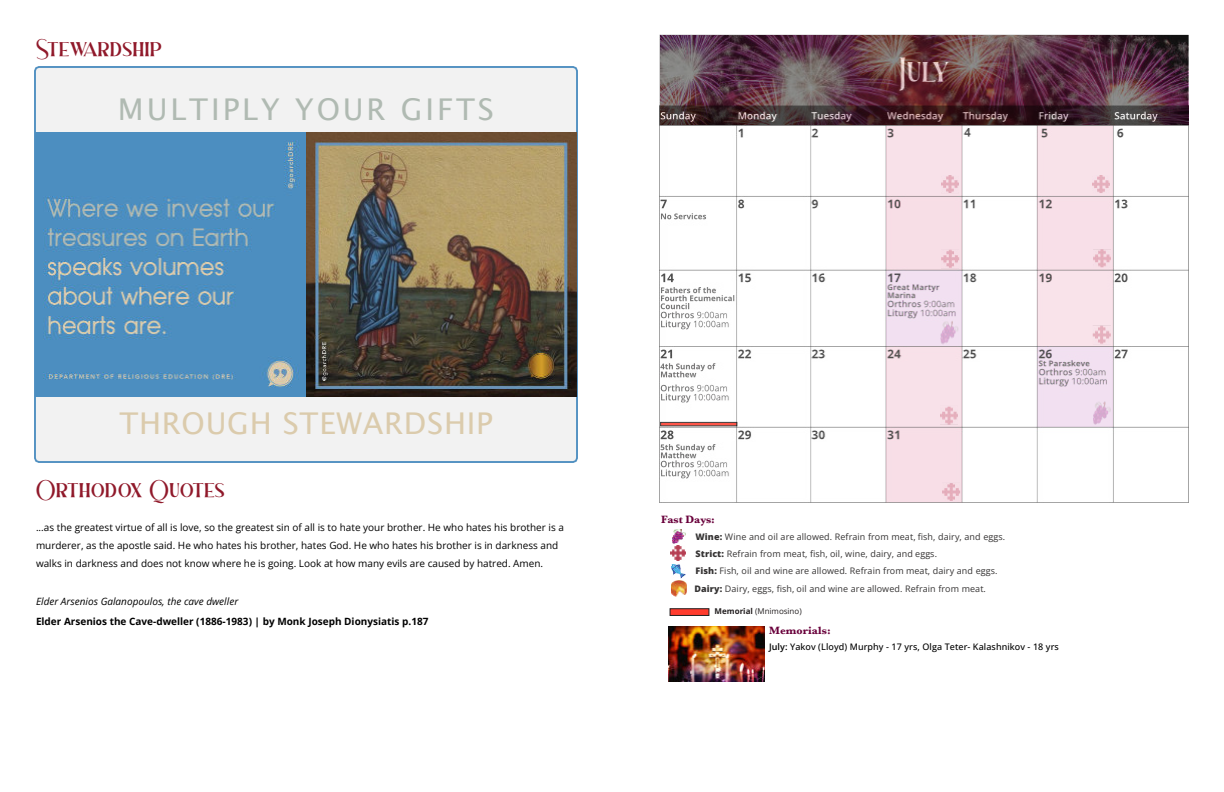
<style>
.page{position:relative;width:1224px;height:792px;background:#fff}
.page>*{position:absolute;margin:0;border:0;box-sizing:border-box;transform-origin:0 0}
.t1{font:30px "Lucida Grande";letter-spacing:.025em;color:#dbcbac}
.t2{font:30px "Lucida Grande";letter-spacing:.095em;color:#b0bab2}
.t3{font:26px "Barchella Drumal";color:#90192a}
.t4{font:700 11px "Baskerville";letter-spacing:.01em;color:#69003b}
.t5{font:700 11px "Baskerville";letter-spacing:-.01em;color:#69003b}
.t6{font:10px/18px "Open Sans";color:#000}
.t7{font:700 10px "Open Sans";color:#000}
.t8{font:italic 10px "Open Sans";color:#000}
.t9{font:9px/17px "Open Sans";letter-spacing:.01em;color:#363434}
.t10{font:500 9px "Open Sans";letter-spacing:.01em;color:#000}
.t11{font:8px "Open Sans";color:#231f20}
.s1{font-weight:800}
.s2{font-weight:700}
.s3{font-weight:600}
</style>
<div class="page">
<img style="left:668px;top:626px;width:96px;height:56px">
<div style="left:670px;top:608px;width:39px;height:8px;background:#ff3c2e;border:1px solid #231f20"></div>
<img style="left:671px;top:546px;width:15px;height:14px">
<img style="left:672px;top:529px;width:13px;height:15px">
<img style="left:671px;top:564px;width:15px;height:32px">
<img style="left:660px;top:34px;width:529px;height:468px">
<div style="left:34px;top:67px;width:544px;height:396px;background:#f2f2f2"></div>
<img style="left:36px;top:132px;width:540px;height:265px">
<h2 class="t3" style="left:36px;top:36px;width:127px">Stewardship</h2>
<h1 class="t2" style="left:118px;top:96px;width:378px">MULTIPLY YOUR GIFTS</h1>
<h1 class="t1" style="left:119px;top:410px;width:375px">THROUGH STEWARDSHIP</h1>
<h2 class="t3" style="left:36px;top:477px;width:190px">Orthodox Quotes</h2>
<p class="t6" style="left:36px;top:518px;width:529px">...as the greatest virtue of all is love, so the greatest sin of all is to hate your brother. He who hates his brother is a murderer, as the apostle said. He who hates his brother, hates God. He who hates his brother is in darkness and walks in darkness and does not know where he is going. Look at how many evils are caused by hatred. Amen.</p>
<p class="t8" style="left:36px;top:594px;width:204px">Elder Arsenios Galanopoulos, the cave dweller</p>
<p class="t7" style="left:36px;top:614px;width:394px">Elder Arsenios the Cave-dweller (1886-1983) | by Monk Joseph Dionysiatis p.187</p>
<p class="t5" style="left:661px;top:513px;width:55px">Fast Days:</p>
<p class="t9" style="left:696px;top:528px;width:311px"><span class="s1">Wine:</span> Wine and oil are allowed. Refrain from meat, fish, dairy, and eggs.<br><span class="s1">Strict:</span> Refrain from meat, fish, oil, wine, dairy, and eggs.<br><span class="s1">Fish:</span> Fish, oil and wine are allowed. Refrain from meat, dairy and eggs.</p>
<p class="t9" style="left:694px;top:580px;width:293px"><span class="s1">Dairy:</span> Dairy, eggs, fish, oil and wine are allowed. Refrain from meat.</p>
<p class="t11" style="left:715px;top:605px;width:89px"><span class="s2">Memorial</span> (Mnimosino)</p>
<p class="t4" style="left:769px;top:624px;width:63px">Memorials:</p>
<p class="t10" style="left:769px;top:640px;width:291px"><span class="s3">July:</span> Yakov (Lloyd) Murphy - 17 yrs, Olga Teter- Kalashnikov - 18 yrs</p>
</div>
